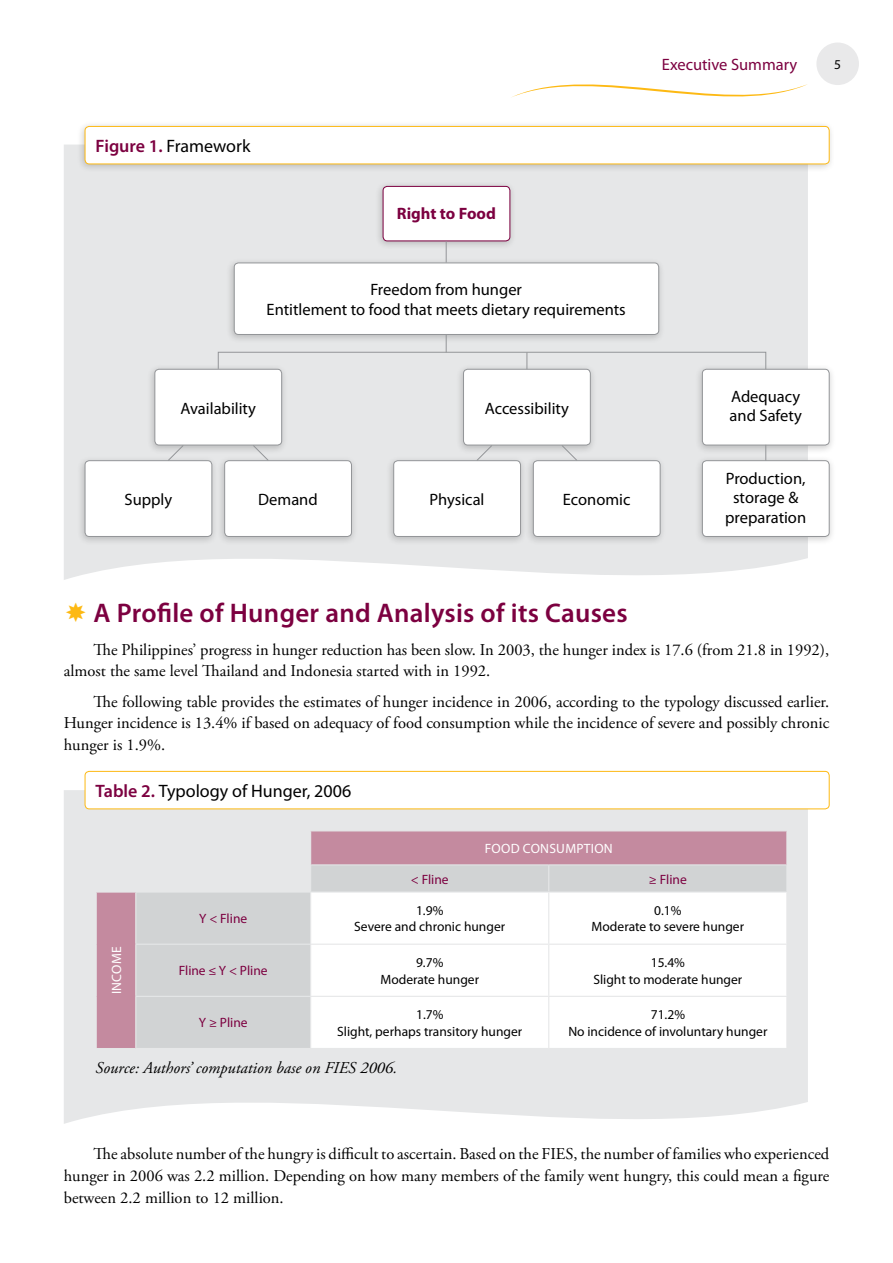
<style>
.page{position:relative;width:893px;height:1263px;background:#fff}
.page>*{position:absolute;margin:0;border:0;box-sizing:border-box;transform-origin:0 0}
.t1{font:600 27px "Myriad Pro";letter-spacing:.01em;color:#7c0040}
.t2{font:18px "Myriad Pro";color:#000}
.t3{font:16.5px/21.8px "Adobe Garamond Pro";color:#000;text-align:justify}
.t4{font:16.5px/19.5px "Myriad Pro";color:#000;text-align:center}
.t5{font:italic 16.5px "Adobe Garamond Pro";color:#000}
.t6{font:16.5px "Myriad Pro";color:#7c0040}
.t7{font:700 16.5px "Myriad Pro";color:#7c0040}
.t8{font:13.5px/16.5px "Myriad Pro";color:#000;text-align:center}
.t9{font:13.5px "Myriad Pro";color:#7c0040}
.t10{font:13.5px "Myriad Pro";color:#fff}
.s1{font-weight:600;color:#7c0040}
</style>
<div class="page">
<div style="left:816px;top:43px;width:43px;height:42px;background:#e9e9ea;border-radius:50%"></div>
<svg style="left:511px;top:84px;width:296px;height:14px"></svg>
<div style="left:64px;top:145px;width:744px;height:435px;background:#e6e7e8"></div>
<div style="left:76px;top:121px;width:760px;height:53px;background:#000;opacity:.2"></div>
<div style="left:85px;top:126px;width:744px;height:38px;background:#fff;border-radius:4px"></div>
<div style="left:85px;top:126px;width:745px;height:38px;border:1px solid #fdb913;border-radius:4px"></div>
<div style="left:374px;top:181px;width:142px;height:69px;background:#000;opacity:.2"></div>
<div style="left:383px;top:186px;width:127px;height:55px;background:#fff;border-radius:4px"></div>
<div style="left:383px;top:186px;width:127px;height:55px;border:1px solid #7c0040;border-radius:4px"></div>
<div style="left:146px;top:364px;width:142px;height:90px;background:#000;opacity:.2"></div>
<div style="left:155px;top:369px;width:127px;height:76px;background:#fff;border-radius:4px"></div>
<div style="left:154px;top:369px;width:128px;height:76px;border:1px solid #939598;border-radius:4px"></div>
<div style="left:216px;top:455px;width:142px;height:91px;background:#000;opacity:.2"></div>
<div style="left:225px;top:461px;width:126px;height:75px;background:#fff;border-radius:4px"></div>
<div style="left:224px;top:460px;width:128px;height:77px;border:1px solid #939598;border-radius:4px"></div>
<div style="left:76px;top:455px;width:142px;height:91px;background:#000;opacity:.2"></div>
<div style="left:85px;top:461px;width:127px;height:75px;background:#fff;border-radius:4px"></div>
<div style="left:85px;top:460px;width:127px;height:77px;border:1px solid #939598;border-radius:4px"></div>
<div style="left:525px;top:455px;width:142px;height:91px;background:#000;opacity:.2"></div>
<div style="left:533px;top:461px;width:127px;height:75px;background:#fff;border-radius:4px"></div>
<div style="left:533px;top:460px;width:127px;height:77px;border:1px solid #939598;border-radius:4px"></div>
<div style="left:385px;top:455px;width:142px;height:91px;background:#000;opacity:.2"></div>
<div style="left:394px;top:461px;width:126px;height:75px;background:#fff;border-radius:4px"></div>
<div style="left:393px;top:460px;width:128px;height:77px;border:1px solid #939598;border-radius:4px"></div>
<div style="left:455px;top:364px;width:142px;height:90px;background:#000;opacity:.2"></div>
<div style="left:463px;top:369px;width:127px;height:76px;background:#fff;border-radius:4px"></div>
<div style="left:463px;top:369px;width:128px;height:76px;border:1px solid #939598;border-radius:4px"></div>
<div style="left:694px;top:364px;width:142px;height:90px;background:#000;opacity:.2"></div>
<div style="left:702px;top:369px;width:127px;height:76px;background:#fff;border-radius:4px"></div>
<div style="left:702px;top:369px;width:128px;height:76px;border:1px solid #939598;border-radius:4px"></div>
<div style="left:694px;top:455px;width:142px;height:91px;background:#000;opacity:.2"></div>
<div style="left:702px;top:461px;width:127px;height:75px;background:#fff;border-radius:4px"></div>
<div style="left:702px;top:460px;width:128px;height:77px;border:1px solid #939598;border-radius:4px"></div>
<div style="left:226px;top:257px;width:439px;height:87px;background:#000;opacity:.2"></div>
<div style="left:234px;top:263px;width:425px;height:71px;background:#fff;border-radius:4px"></div>
<div style="left:234px;top:263px;width:425px;height:72px;border:1px solid #939598;border-radius:4px"></div>
<svg style="left:395px;top:162px;width:103px;height:103px"></svg>
<div style="left:218px;top:352px;width:548px;height:18px;border:1px solid #939598"></div>
<svg style="left:527px;top:352px;width:1px;height:17px"></svg>
<svg style="left:765px;top:445px;width:1px;height:16px"></svg>
<svg style="left:446px;top:335px;width:1px;height:17px"></svg>
<svg style="left:167px;top:444px;width:17px;height:17px"></svg>
<svg style="left:252px;top:444px;width:17px;height:17px"></svg>
<svg style="left:476px;top:444px;width:17px;height:17px"></svg>
<svg style="left:561px;top:444px;width:17px;height:17px"></svg>
<svg style="left:64px;top:790px;width:744px;height:334px;background:#e8e9e9"></svg>
<div style="left:85px;top:771px;width:744px;height:38px;background:#fff;border-radius:4px"></div>
<div style="left:85px;top:771px;width:745px;height:38px;border:1px solid #fdb913;border-radius:4px"></div>
<svg style="left:96px;top:831px;width:690px;height:217px;background:#cda4b3"></svg>
<svg style="left:136px;top:865px;width:650px;height:183px;background:#d3d5d6"></svg>
<svg style="left:311px;top:892px;width:475px;height:156px"></svg>
<hr style="left:549px;top:944px;width:238px;height:1px;background:#e6e7e8">
<hr style="left:548px;top:945px;width:1px;height:51px;background:#e6e7e8">
<hr style="left:135px;top:996px;width:176px;height:1px;background:#e6e7e8">
<hr style="left:311px;top:996px;width:238px;height:1px;background:#e6e7e8">
<hr style="left:549px;top:996px;width:238px;height:1px;background:#e6e7e8">
<hr style="left:548px;top:997px;width:1px;height:51px;background:#e6e7e8">
<svg style="left:310px;top:865px;width:1px;height:26px"></svg>
<svg style="left:548px;top:865px;width:1px;height:26px"></svg>
<svg style="left:786px;top:865px;width:1px;height:26px"></svg>
<hr style="left:135px;top:944px;width:176px;height:1px;background:#e6e7e8">
<hr style="left:136px;top:891px;width:175px;height:1px;background:#e6e7e8">
<hr style="left:135px;top:1048px;width:176px;height:1px;background:#e6e7e8">
<hr style="left:548px;top:892px;width:1px;height:52px;background:#e6e7e8">
<hr style="left:311px;top:944px;width:238px;height:1px;background:#e6e7e8">
<hr style="left:311px;top:891px;width:238px;height:1px;background:#e6e7e8">
<hr style="left:310px;top:892px;width:1px;height:52px;background:#e6e7e8">
<hr style="left:549px;top:891px;width:238px;height:1px;background:#e6e7e8">
<hr style="left:786px;top:892px;width:1px;height:52px;background:#e6e7e8">
<hr style="left:310px;top:945px;width:1px;height:51px;background:#e6e7e8">
<hr style="left:786px;top:945px;width:1px;height:51px;background:#e6e7e8">
<hr style="left:310px;top:997px;width:1px;height:51px;background:#e6e7e8">
<hr style="left:786px;top:997px;width:1px;height:51px;background:#e6e7e8">
<hr style="left:311px;top:1048px;width:238px;height:1px;background:#e6e7e8">
<hr style="left:549px;top:1048px;width:238px;height:1px;background:#e6e7e8">
<hr style="left:96px;top:891px;width:40px;height:1px;background:#e6e7e8">
<hr style="left:96px;top:892px;width:1px;height:52px;background:#e6e7e8">
<hr style="left:135px;top:892px;width:1px;height:52px;background:#e6e7e8">
<hr style="left:96px;top:944px;width:1px;height:52px;background:#e6e7e8">
<hr style="left:135px;top:945px;width:1px;height:51px;background:#e6e7e8">
<hr style="left:96px;top:996px;width:1px;height:52px;background:#e6e7e8">
<hr style="left:135px;top:997px;width:1px;height:51px;background:#e6e7e8">
<hr style="left:96px;top:1048px;width:39px;height:1px;background:#e6e7e8">
<hr style="left:310px;top:830px;width:239px;height:1px;background:#e6e7e8">
<hr style="left:310px;top:831px;width:1px;height:34px;background:#e6e7e8">
<hr style="left:549px;top:830px;width:238px;height:1px;background:#e6e7e8">
<hr style="left:786px;top:831px;width:1px;height:34px;background:#e6e7e8">
<hr style="left:311px;top:864px;width:238px;height:1px;background:#e6e7e8">
<hr style="left:549px;top:864px;width:237px;height:1px;background:#e6e7e8">
<p class="t2" style="left:96px;top:135px;width:156px"><span class="s1">Figure 1.</span> Framework</p>
<p class="t7" style="left:397px;top:202px;width:101px">Right to Food</p>
<p class="t4" style="left:267px;top:280px;width:361px">Freedom from hunger<br>Entitlement to food that meets dietary requirements</p>
<p class="t4" style="left:180px;top:398px;width:77px">Availability</p>
<p class="t4" style="left:485px;top:398px;width:86px">Accessibility</p>
<p class="t4" style="left:125px;top:489px;width:49px">Supply</p>
<p class="t4" style="left:258px;top:489px;width:61px">Demand</p>
<p class="t4" style="left:430px;top:489px;width:56px">Physical</p>
<p class="t4" style="left:563px;top:489px;width:69px">Economic</p>
<p class="t6" style="left:662px;top:54px;width:137px">Executive Summary</p>
<p class="t8" style="left:834px;top:56px;width:8px">5</p>
<p class="t4" style="left:730px;top:386px;width:74px;text-align:left">Adequacy and Safety</p>
<p class="t4" style="left:725px;top:468px;width:82px">Production, storage &amp; preparation</p>
<p class="t1" style="left:94px;top:595px;width:536px">A Profile of Hunger and Analysis of its Causes</p>
<p class="t3" style="left:64px;top:640px;width:767px;line-height:21px;text-indent:30px">The Philippines’ progress in hunger reduction has been slow. In 2003, the hunger index is 17.6 (from 21.8 in 1992), almost the same level Thailand and Indonesia started with in 1992.</p>
<p class="t3" style="left:64px;top:691px;width:767px;text-indent:30px">The following table provides the estimates of hunger incidence in 2006, according to the typology discussed earlier.<br>Hunger incidence is 13.4% if based on adequacy of food consumption while the incidence of severe and possibly chronic hunger is 1.9%.</p>
<p class="t2" style="left:96px;top:780px;width:257px"><span class="s1">Table 2.</span> Typology of Hunger, 2006</p>
<p class="t10" style="left:485px;top:840px;width:11px">Food</p>
<p class="t10" style="left:523px;top:840px;width:3px">consu</p>
<p class="t10" style="left:565px;top:840px;width:35px">mpt ion</p>
<p class="t9" style="left:411px;top:871px;width:39px">&lt; Fline</p>
<p class="t9" style="left:649px;top:871px;width:39px">≥ Fline</p>
<p class="t9" style="left:199px;top:910px;width:50px">Y &lt; Fline</p>
<p class="t8" style="left:354px;top:902px;width:152px">1.9%<br>Severe and chronic hunger</p>
<p class="t8" style="left:592px;top:902px;width:154px">0.1%<br>Moderate to severe hunger</p>
<p class="t9" style="left:179px;top:962px;width:90px">Fline ≤ Y &lt; Pline</p>
<p class="t8" style="left:380px;top:954px;width:100px">9.7%<br>Moderate hunger</p>
<p class="t8" style="left:593px;top:954px;width:150px">15.4%<br>Slight to moderate hunger</p>
<p class="t9" style="left:199px;top:1014px;width:50px">Y ≥ Pline</p>
<p class="t8" style="left:337px;top:1006px;width:187px">1.7%<br>Slight, perhaps transitory hunger</p>
<p class="t8" style="left:568px;top:1006px;width:201px">71.2%<br>No incidence of involuntary hunger</p>
<p class="t5" style="left:96px;top:1058px;width:303px">Source: Authors’ computation base on FIES 2006.</p>
<p class="t10" style="left:108px;top:994px;width:48px;rotate:-90deg">Income</p>
<p class="t3" style="left:64px;top:1144px;width:767px;text-indent:30px">The absolute number of the hungry is difficult to ascertain. Based on the FIES, the number of families who experienced hunger in 2006 was 2.2 million. Depending on how many members of the family went hungry, this could mean a figure between 2.2 million to 12 million.</p>
</div>
